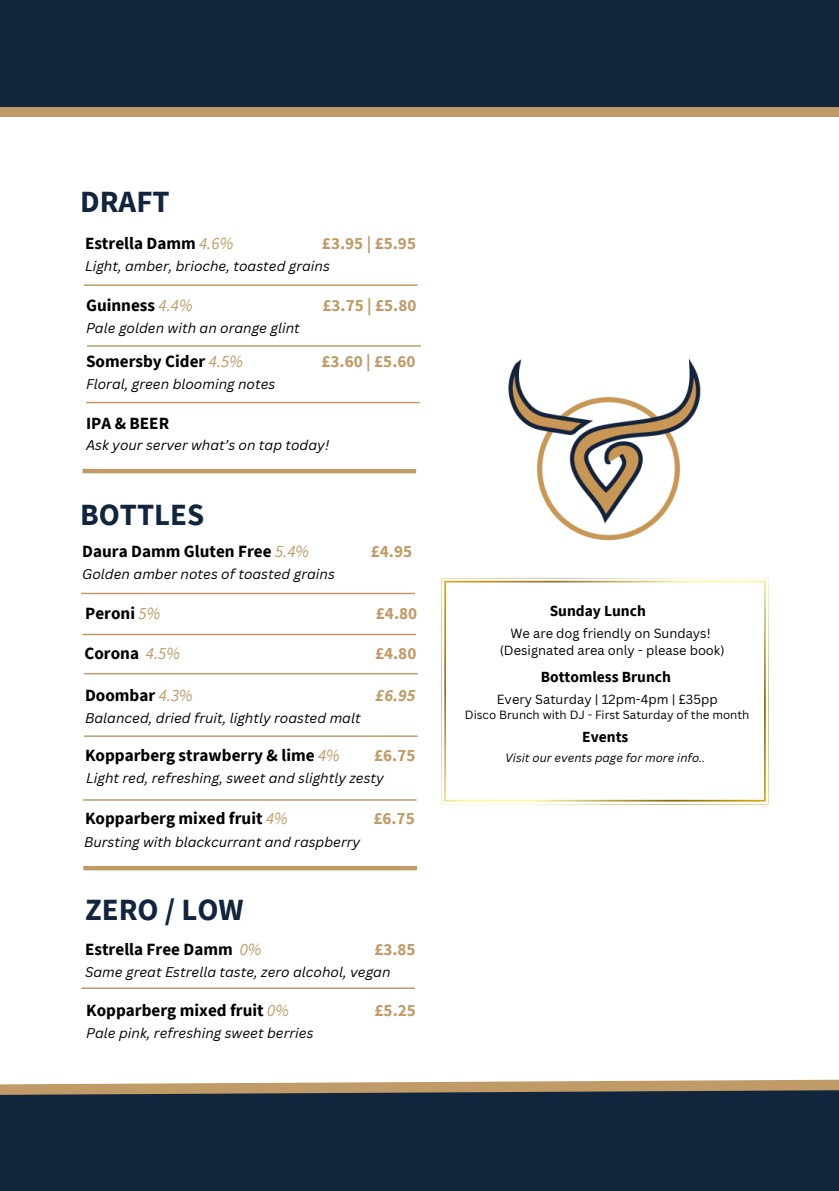
<style>
.page{position:relative;width:839px;height:1191px;background:#fff}
.page>*{position:absolute;margin:0;border:0;box-sizing:border-box;transform-origin:0 0}
.t1{font:700 30.8px "Source Sans Pro";color:#11253d}
.t2{font:700 17.2px "Source Sans Pro";color:#000}
.t3{font:700 17.2px "Source Sans Pro";color:#c09b67}
.t4{font:italic 700 17.2px "Source Sans Pro";color:#c09b67}
.t5{font:700 15.4px "Source Sans Pro";color:#000}
.t6{font:italic 13.8px "Canva Sans";color:#000}
.t7{font:12.8px/17.4px "Canva Sans";color:#000;text-align:center}
.t8{font:11.6px "Canva Sans";color:#000}
.t9{font:italic 11.6px "Canva Sans";color:#000}
.s1{font-weight:400;font-style:italic;color:#c09b67}
</style>
<div class="page">
<div style="left:0;top:1089px;width:838px;height:102px;background:#11253d"></div>
<svg style="left:0;top:1079px;width:838px;height:16px"></svg>
<hr style="left:84px;top:284px;width:333px;height:2px;background:#c09b67">
<hr style="left:86px;top:402px;width:334px;height:1px;background:#c09b67">
<div style="left:0;top:0;width:838px;height:108px;background:#11253d"></div>
<div style="left:0;top:107px;width:838px;height:10px;background:#c09b67"></div>
<hr style="left:87px;top:345px;width:334px;height:2px;background:#c09b67">
<hr style="left:83px;top:799px;width:333px;height:2px;background:#c09b67">
<hr style="left:81px;top:593px;width:334px;height:1px;background:#c09b67">
<hr style="left:82px;top:469px;width:334px;height:4px;background:#c09b67">
<hr style="left:84px;top:673px;width:333px;height:1px;background:#c09b67">
<hr style="left:84px;top:735px;width:333px;height:2px;background:#c09b67">
<hr style="left:82px;top:634px;width:334px;height:1px;background:#c09b67">
<svg style="left:441px;top:578px;width:327px;height:226px"></svg>
<hr style="left:81px;top:987px;width:334px;height:2px;background:#c09b67">
<hr style="left:83px;top:866px;width:334px;height:4px;background:#c09b67">
<img style="left:508px;top:359px;width:193px;height:182px">
<h1 class="t1" style="left:80px;top:181px;width:91px">DRAFT</h1>
<h5 class="t2" style="left:85px;top:232px;width:150px">Estrella Damm <span class="s1">4.6%</span></h5>
<h5 class="t3" style="left:322px;top:232px;width:96px">£3.95 | £5.95</h5>
<h4 class="t6" style="left:85px;top:256px;width:246px">Light, amber, brioche, toasted grains</h4>
<h4 class="t2" style="left:86px;top:294px;width:108px">Guinness <span class="s1">4.4%</span></h4>
<h4 class="t3" style="left:322px;top:294px;width:96px">£3.75 | £5.80</h4>
<p class="t6" style="left:86px;top:318px;width:215px">Pale golden with an orange glint</p>
<p class="t2" style="left:86px;top:350px;width:158px">Somersby Cider <span class="s1">4.5%</span></p>
<p class="t3" style="left:321px;top:350px;width:96px">£3.60 | £5.60</p>
<h5 class="t6" style="left:86px;top:374px;width:191px">Floral, green blooming notes</h5>
<h5 class="t2" style="left:86px;top:412px;width:85px">IPA &amp; BEER</h5>
<h4 class="t6" style="left:86px;top:436px;width:245px">Ask your server what’s on tap today!</h4>
<p class="t1" style="left:80px;top:495px;width:126px">BOTTLES</p>
<p class="t2" style="left:82px;top:540px;width:228px">Daura Damm Gluten Free <span class="s1">5.4%</span></p>
<p class="t3" style="left:371px;top:540px;width:43px">£4.95</p>
<h5 class="t6" style="left:82px;top:564px;width:254px">Golden amber notes of toasted grains</h5>
<h2 class="t2" style="left:85px;top:602px;width:77px">Peroni <span class="s1">5%</span></h2>
<h2 class="t3" style="left:376px;top:602px;width:43px">£4.80</h2>
<h5 class="t2" style="left:84px;top:642px;width:97px">Corona <span class="s1">4.5%</span></h5>
<h5 class="t3" style="left:375px;top:642px;width:43px">£4.80</h5>
<h4 class="t2" style="left:85px;top:684px;width:109px">Doombar <span class="s1">4.3%</span></h4>
<h4 class="t4" style="left:375px;top:684px;width:41px">£6.95</h4>
<p class="t6" style="left:85px;top:708px;width:277px">Balanced, dried fruit, lightly roasted malt</p>
<h4 class="t2" style="left:85px;top:744px;width:256px">Kopparberg strawberry &amp; lime <span class="s1">4%</span></h4>
<h4 class="t3" style="left:374px;top:744px;width:43px">£6.75</h4>
<h1 class="t6" style="left:86px;top:768px;width:299px">Light red, refreshing, sweet and slightly zesty</h1>
<h4 class="t2" style="left:85px;top:807px;width:204px">Kopparberg mixed fruit <span class="s1">4%</span></h4>
<h4 class="t3" style="left:373px;top:807px;width:43px">£6.75</h4>
<p class="t6" style="left:84px;top:832px;width:278px">Bursting with blackcurrant and raspberry</p>
<p class="t1" style="left:85px;top:889px;width:160px">ZERO / LOW</p>
<h5 class="t2" style="left:85px;top:938px;width:178px">Estrella Free Damm <span class="s1">0%</span></h5>
<h5 class="t3" style="left:374px;top:938px;width:43px">£3.85</h5>
<h4 class="t6" style="left:85px;top:962px;width:307px">Same great Estrella taste, zero alcohol, vegan</h4>
<h4 class="t2" style="left:86px;top:999px;width:204px">Kopparberg mixed fruit <span class="s1">0%</span></h4>
<h4 class="t3" style="left:374px;top:999px;width:43px">£5.25</h4>
<p class="t6" style="left:86px;top:1023px;width:229px">Pale pink, refreshing sweet berries</p>
<h3 class="t5" style="left:549px;top:601px;width:98px">Sunday Lunch</h3>
<h5 class="t7" style="left:500px;top:624px;width:226px">We are dog friendly on Sundays! (Designated area only - please book)</h5>
<p class="t5" style="left:540px;top:667px;width:132px">Bottomless Brunch</p>
<h4 class="t7" style="left:497px;top:690px;width:222px">Every Saturday | 12pm-4pm | £35pp</h4>
<h5 class="t8" style="left:465px;top:707px;width:286px">Disco Brunch with DJ - First Saturday of the month</h5>
<p class="t5" style="left:582px;top:727px;width:48px">Events</p>
<p class="t9" style="left:505px;top:750px;width:201px">Visit our events page for more info..</p>
</div>
